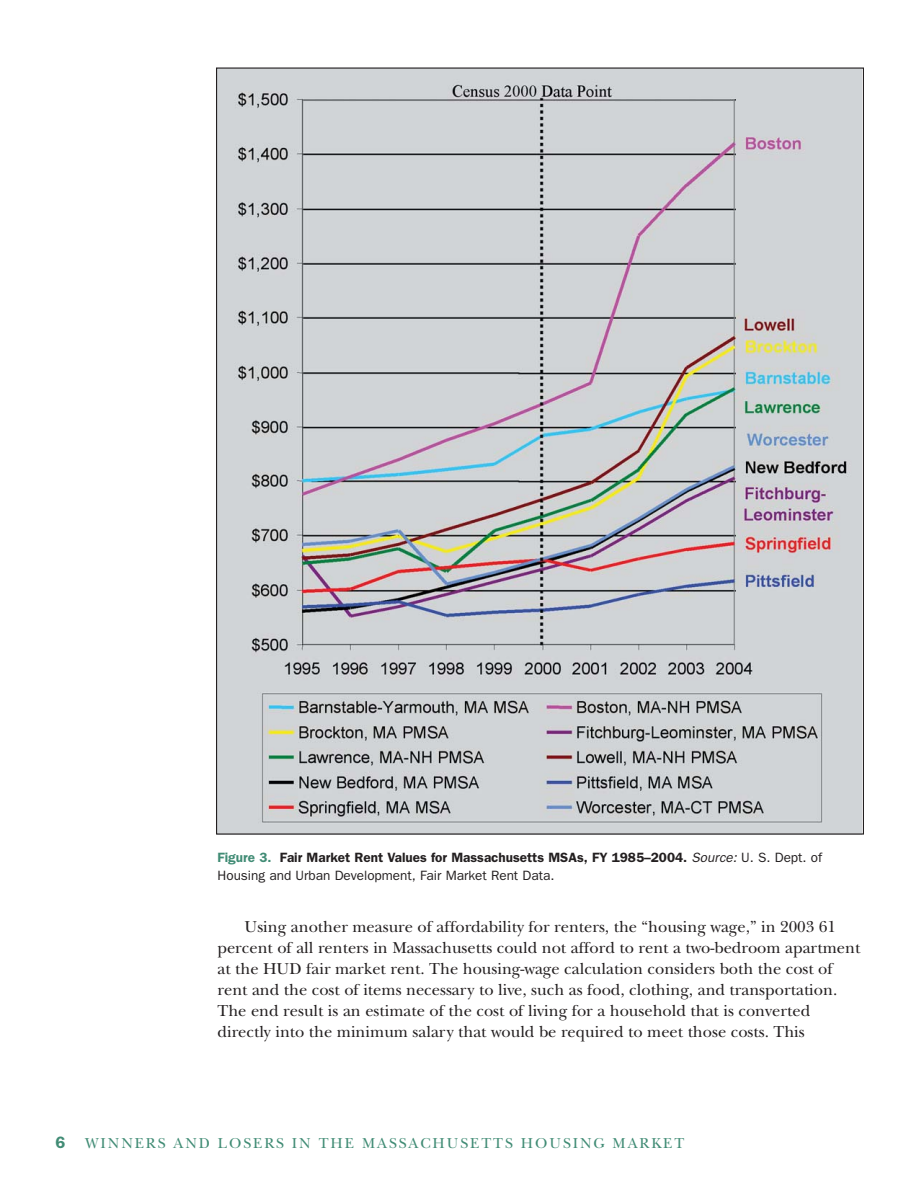
<style>
.page{position:relative;width:918px;height:1188px;background:#fff}
.page>*{position:absolute;margin:0;border:0;box-sizing:border-box;transform-origin:0 0}
.t1{font:16.5px/21px "New Baskerville";color:#231f20}
.t2{font:15px "New Baskerville";letter-spacing:.13em;color:#418c75}
.t3{font:13.5px/18px "Franklin Gothic";color:#231f20}
.s1{font-weight:600;color:#418c75}
.s2{font-weight:600}
.s3{font-style:italic}
.s4{font-family:"Franklin Gothic";font-weight:600;font-size:16.5px}
</style>
<div class="page">
<img style="left:218px;top:70px;width:643px;height:763px">
<p class="t3" style="left:217px;top:849px;width:606px"><span class="s1">Figure 3.</span> <span class="s2">Fair Market Rent Values for Massachusetts MSAs, FY 1985–2004.</span> <span class="s3">Source:</span> U. S. Dept. of<br>Housing and Urban Development, Fair Market Rent Data.</p>
<p class="t1" style="left:217px;top:919px;width:644px;text-indent:27px">Using another measure of affordability for renters, the “housing wage,” in 2003 61 percent of all renters in Massachusetts could not afford to rent a two-bedroom apartment at the HUD fair market rent. The housing-wage calculation considers both the cost of rent and the cost of items necessary to live, such as food, clothing, and transportation.<br>The end result is an estimate of the cost of living for a household that is converted directly into the minimum salary that would be required to meet those costs. This</p>
<p class="t2" style="left:56px;top:1138px;width:630px"><span class="s4">6</span> WINNERS AND LOSERS IN THE MASSACHUSETTS HOUSING MARKET</p>
</div>
